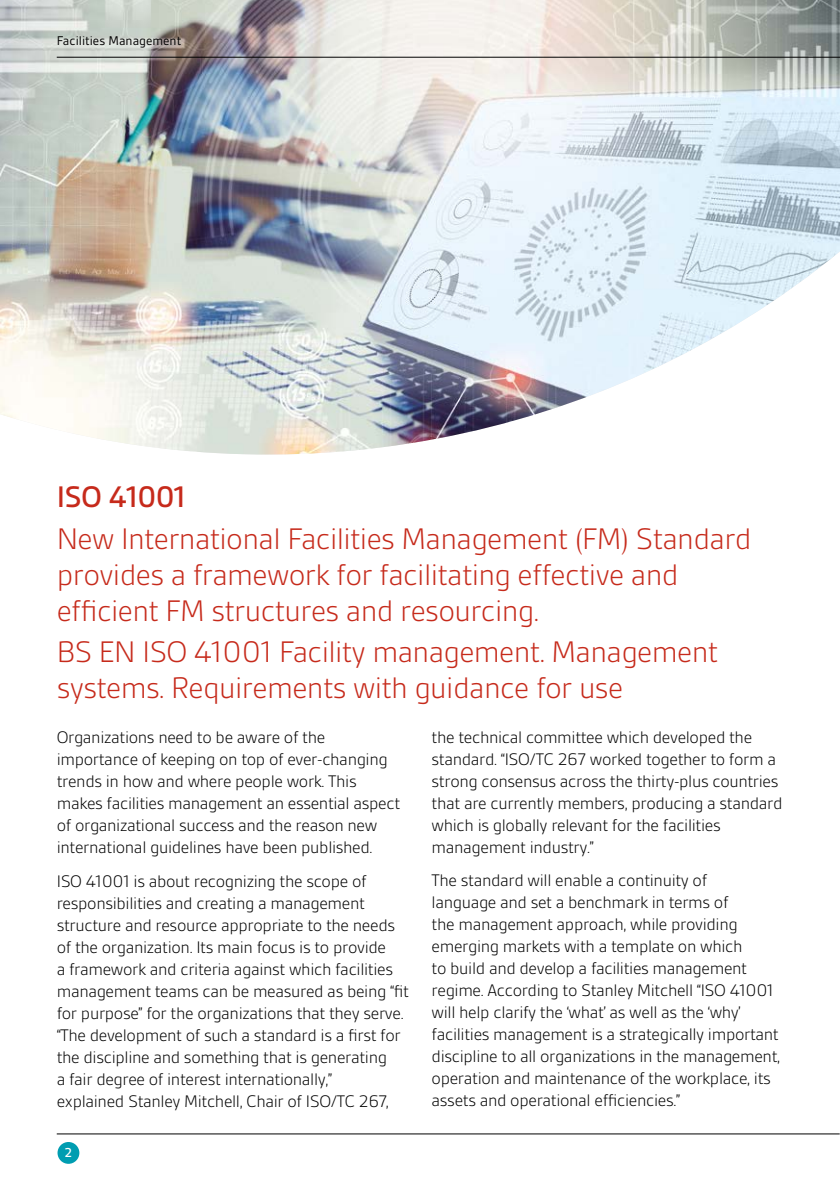
<style>
.page{position:relative;width:840px;height:1191px;background:#fff}
.page>*{position:absolute;margin:0;border:0;box-sizing:border-box;transform-origin:0 0}
.t1{font:300 32px/36px "BSI Gesta";letter-spacing:-.02em;color:#c62a1b}
.t2{font:500 32px "BSI Gesta";letter-spacing:-.02em;color:#c62a1b}
.t3{font:300 18px/22px "BSI Gesta";letter-spacing:-.02em;color:#000}
.t4{font:500 14px "BSI Gesta";color:#fff}
.t5{font:13.6px "BSI Gesta";color:#000}
</style>
<div class="page">
<img style="left:0;top:0;width:839px;height:455px">
<div style="left:57px;top:1142px;width:22px;height:21px;background:#009db1;border-radius:50%"></div>
<hr style="left:57px;top:57px;width:782px;height:1px;background:#000">
<hr style="left:57px;top:1133px;width:782px;height:1px;background:#000">
<p class="t5" style="left:57px;top:34px;width:126px">Facilities Management</p>
<h1 class="t2" style="left:57px;top:480px;width:130px">ISO 41001</h1>
<h1 class="t1" style="left:57px;top:520px;width:696px">New International Facilities Management (FM) Standard provides a framework for facilitating effective and efficient FM structures and resourcing.</h1>
<h1 class="t1" style="left:57px;top:634px;width:662px">BS EN ISO 41001 Facility management. Management systems. Requirements with guidance for use</h1>
<p class="t3" style="left:57px;top:726px;width:345px">Organizations need to be aware of the importance of keeping on top of ever-changing trends in how and where people work. This makes facilities management an essential aspect of organizational success and the reason new international guidelines have been published.</p>
<p class="t3" style="left:57px;top:869px;width:353px">ISO 41001 is about recognizing the scope of responsibilities and creating a management structure and resource appropriate to the needs of the organization. Its main focus is to provide<br>a framework and criteria against which facilities management teams can be measured as being “fit for purpose” for the organizations that they serve. “The development of such a standard is a first for the discipline and something that is generating<br>a fair degree of interest internationally,”<br>explained Stanley Mitchell, Chair of ISO/TC 267,</p>
<p class="t3" style="left:431px;top:726px;width:352px">the technical committee which developed the standard. “ISO/TC 267 worked together to form a strong consensus across the thirty-plus countries that are currently members, producing a standard which is globally relevant for the facilities management industry.”</p>
<p class="t3" style="left:431px;top:869px;width:350px">The standard will enable a continuity of<br>language and set a benchmark in terms of<br>the management approach, while providing emerging markets with a template on which<br>to build and develop a facilities management regime. According to Stanley Mitchell “ISO 41001 will help clarify the ‘what’ as well as the ‘why’ facilities management is a strategically important discipline to all organizations in the management, operation and maintenance of the workplace, its assets and operational efficiencies.”</p>
<p class="t4" style="left:65px;top:1145px;width:9px">2</p>
</div>
